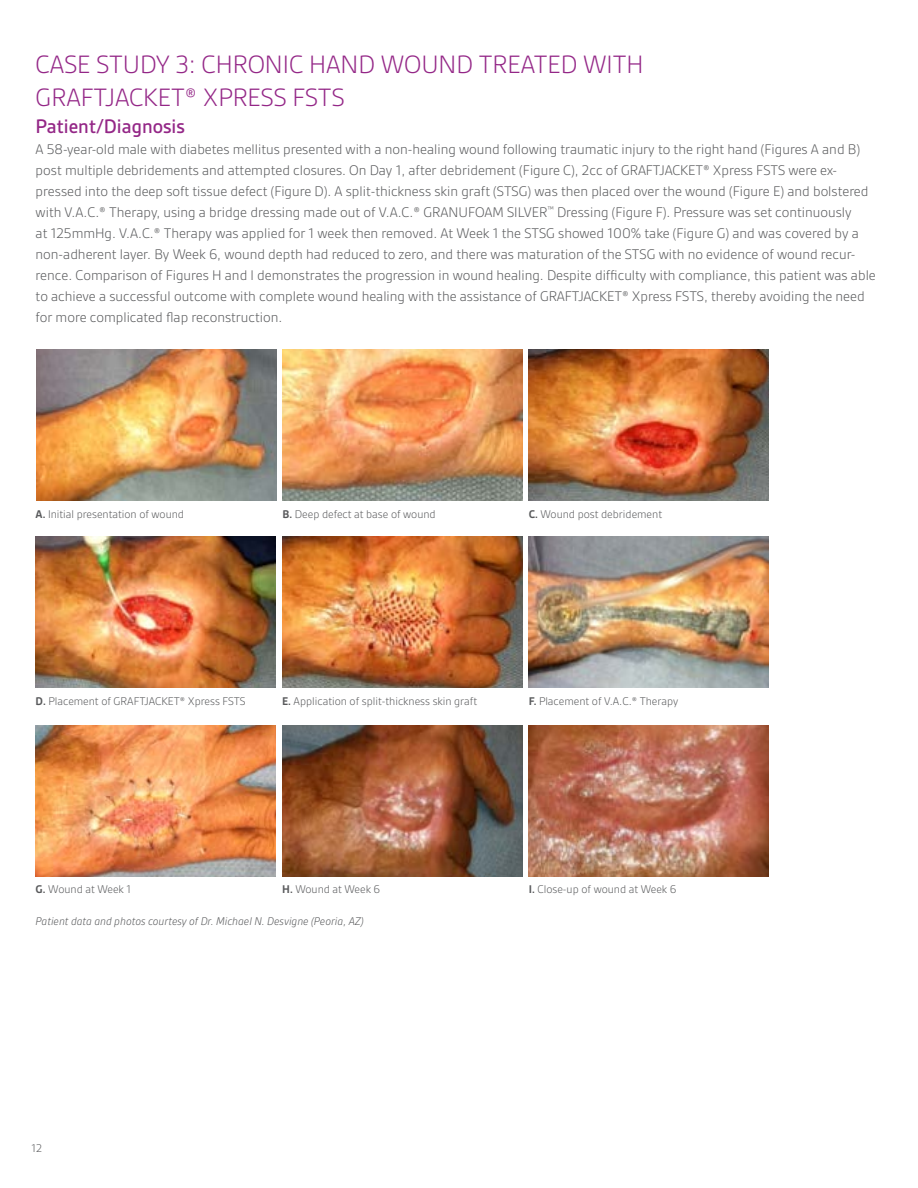
<style>
.page{position:relative;width:918px;height:1188px;background:#fff}
.page>*{position:absolute;margin:0;border:0;box-sizing:border-box;transform-origin:0 0}
.t1{font:300 27px/32.4px "Gesta";color:#942787}
.t2{font:500 21px "Gesta";color:#942787}
.t3{font:300 15px/21px "Gesta";color:#58595b}
.t4{font:300 12px "Gesta";color:#58595b}
.t5{font:italic 300 12px "Gesta";color:#58595b}
.s1{font-weight:700}
</style>
<div class="page">
<img style="left:282px;top:536px;width:240px;height:152px">
<img style="left:529px;top:536px;width:240px;height:152px">
<img style="left:36px;top:536px;width:240px;height:152px">
<img style="left:36px;top:725px;width:240px;height:152px">
<img style="left:282px;top:725px;width:240px;height:152px">
<img style="left:529px;top:725px;width:240px;height:152px">
<img style="left:36px;top:349px;width:240px;height:152px">
<img style="left:283px;top:349px;width:240px;height:152px">
<img style="left:529px;top:349px;width:240px;height:152px">
<h1 class="t1" style="left:36px;top:48px;width:609px">CASE STUDY 3: CHRONIC HAND WOUND TREATED WITH<br>GRAFTJACKET® XPRESS FSTS</h1>
<h2 class="t2" style="left:36px;top:114px;width:151px">Patient/Diagnosis</h2>
<p class="t3" style="left:36px;top:138px;width:842px">A 58-year-old male with diabetes mellitus presented with a non-healing wound following traumatic injury to the right hand (Figures A and B) post multiple debridements and attempted closures. On Day 1, after debridement (Figure C), 2cc of GRAFTJACKET® Xpress FSTS were ex&shy;pressed into the deep soft tissue defect (Figure D). A split-thickness skin graft (STSG) was then placed over the wound (Figure E) and bolstered with V.A.C. ® Therapy, using a bridge dressing made out of V.A.C. ® GRANUFOAM SILVER<sup>™</sup> Dressing (Figure F). Pressure was set continuously<br>at 125mmHg. V.A.C. ® Therapy was applied for 1 week then removed. At Week 1 the STSG showed 100% take (Figure G) and was covered by a non-adherent layer. By Week 6, wound depth had reduced to zero, and there was maturation of the STSG with no evidence of wound recur&shy;rence. Comparison of Figures H and I demonstrates the progression in wound healing. Despite difficulty with compliance, this patient was able to achieve a successful outcome with complete wound healing with the assistance of GRAFTJACKET® Xpress FSTS, thereby avoiding the need for more complicated flap reconstruction.</p>
<p class="t4" style="left:36px;top:507px;width:150px"><span class="s1">A.</span> Initial presentation of wound</p>
<p class="t4" style="left:283px;top:507px;width:155px"><span class="s1">B.</span> Deep defect at base of wound</p>
<p class="t4" style="left:529px;top:507px;width:135px"><span class="s1">C.</span> Wound post debridement</p>
<p class="t4" style="left:36px;top:694px;width:212px"><span class="s1">D.</span> Placement of GRAFTJACKET® Xpress FSTS</p>
<p class="t4" style="left:282px;top:694px;width:196px"><span class="s1">E.</span> Application of split-thickness skin graft</p>
<p class="t4" style="left:529px;top:694px;width:151px"><span class="s1">F.</span> Placement of V.A.C. ® Therapy</p>
<p class="t4" style="left:36px;top:882px;width:97px"><span class="s1">G.</span> Wound at Week 1</p>
<p class="t4" style="left:282px;top:882px;width:100px"><span class="s1">H.</span> Wound at Week 6</p>
<p class="t5" style="left:36px;top:914px;width:330px">Patient data and photos courtesy of Dr. Michael N. Desvigne (Peoria, AZ)</p>
<p class="t4" style="left:529px;top:882px;width:149px"><span class="s1">I.</span> Close-up of wound at Week 6</p>
<p class="t4" style="left:31px;top:1142px;width:12px">12</p>
</div>
